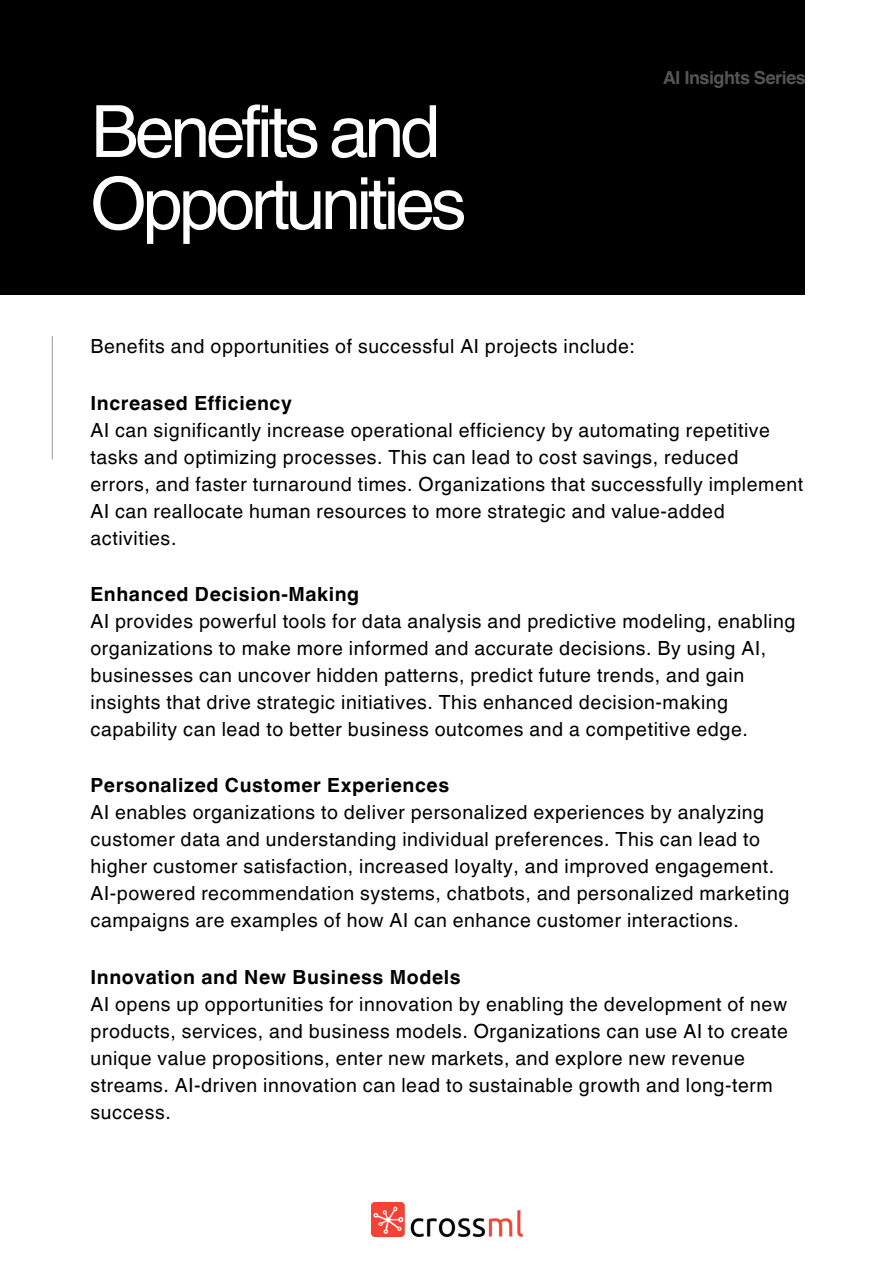
<style>
.page{position:relative;width:894px;height:1264px;background:#fff}
.page>*{position:absolute;margin:0;border:0;box-sizing:border-box;transform-origin:0 0}
.t1{font:72px/72px "Helvetica World";letter-spacing:-.06em;color:#fff}
.t2{font:19.5px/27px "Helvetica World";letter-spacing:.03em;color:#000}
.t3{font:700 19.5px "Helvetica World";letter-spacing:.03em;color:#000}
.t4{font:700 18px "Helvetica World";letter-spacing:-.03em;color:#545454}
</style>
<div class="page">
<div style="left:0;top:0;width:804px;height:294px;background:#000"></div>
<hr style="left:52px;top:336px;width:1px;height:123px;background:#a6a6a6">
<img style="left:371px;top:1202px;width:151px;height:34px">
<h2 class="t1" style="left:90px;top:96px;width:377px">Benefits and<br>Opportunities</h2>
<p class="t4" style="left:663px;top:63px;width:144px">AI Insights Series</p>
<h1 class="t2" style="left:90px;top:333px;width:546px">Benefits and opportunities of successful AI projects include:</h1>
<p class="t3" style="left:90px;top:387px;width:203px">Increased Efficiency</p>
<p class="t2" style="left:90px;top:416px;width:714px">AI can significantly increase operational efficiency by automating repetitive tasks and optimizing processes. This can lead to cost savings, reduced<br>errors, and faster turnaround times. Organizations that successfully implement AI can reallocate human resources to more strategic and value-added activities.</p>
<p class="t3" style="left:90px;top:578px;width:270px">Enhanced Decision-Making</p>
<p class="t2" style="left:90px;top:607px;width:706px">AI provides powerful tools for data analysis and predictive modeling, enabling organizations to make more informed and accurate decisions. By using AI, businesses can uncover hidden patterns, predict future trends, and gain insights that drive strategic initiatives. This enhanced decision-making capability can lead to better business outcomes and a competitive edge.</p>
<p class="t3" style="left:90px;top:769px;width:360px">Personalized Customer Experiences</p>
<p class="t2" style="left:90px;top:799px;width:700px">AI enables organizations to deliver personalized experiences by analyzing customer data and understanding individual preferences. This can lead to higher customer satisfaction, increased loyalty, and improved engagement.<br>AI-powered recommendation systems, chatbots, and personalized marketing campaigns are examples of how AI can enhance customer interactions.</p>
<p class="t3" style="left:90px;top:960px;width:372px">Innovation and New Business Models</p>
<p class="t2" style="left:90px;top:990px;width:698px">AI opens up opportunities for innovation by enabling the development of new products, services, and business models. Organizations can use AI to create unique value propositions, enter new markets, and explore new revenue streams. AI-driven innovation can lead to sustainable growth and long-term success.</p>
</div>
